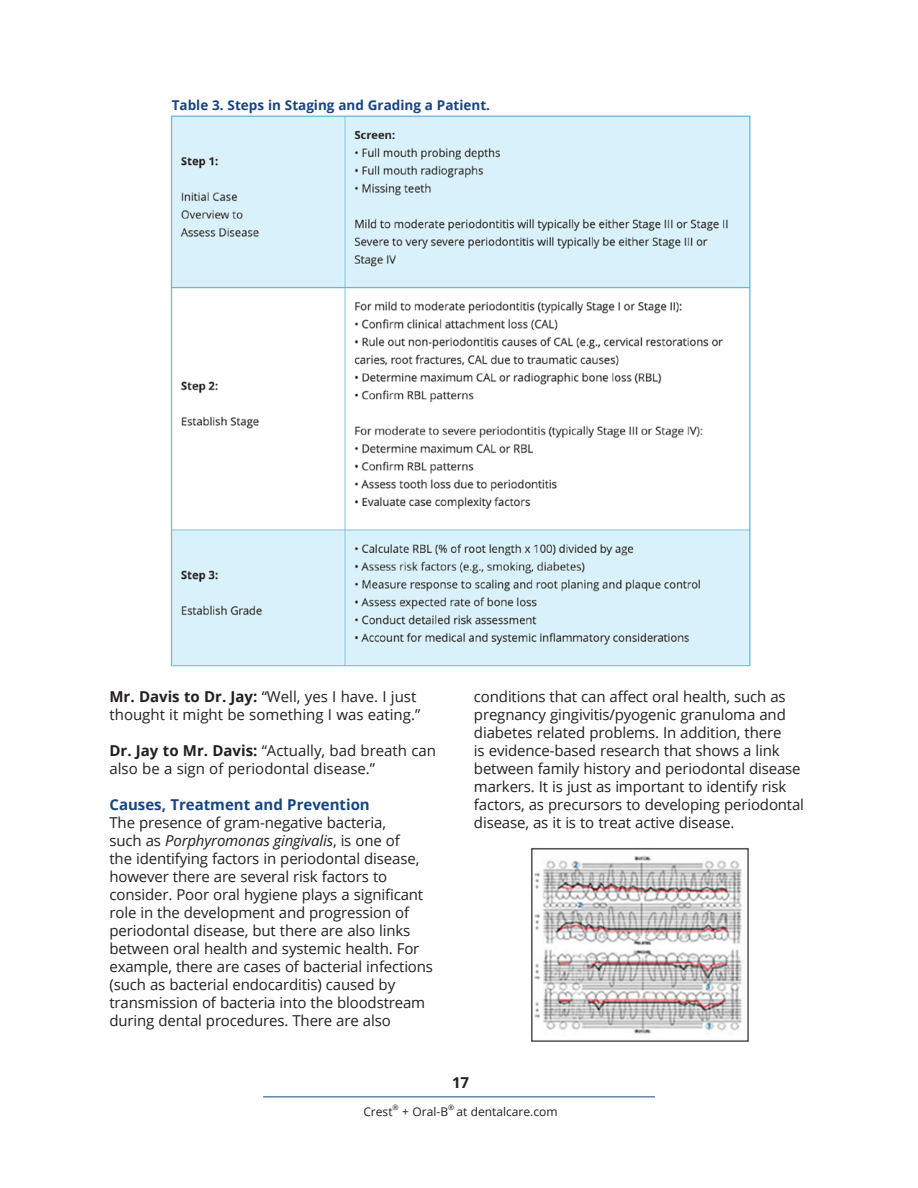
<style>
.page{position:relative;width:918px;height:1188px;background:#fff}
.page>*{position:absolute;margin:0;border:0;box-sizing:border-box;transform-origin:0 0}
.Main_Body{font:15px/18px "Open Sans";letter-spacing:-.01em;color:#231f20}
.Subhead{font:700 15px "Open Sans";color:#164481}
.t1{font:700 15px "Open Sans";color:#231f20}
.Figure{font:700 13.5px "Open Sans";color:#164481}
.t2{font:12px "Open Sans";color:#231f20}
.t3{font:7.5px "Open Sans";color:#231f20}
.s1{font-weight:700}
.s2{font-style:italic}
</style>
<div class="page">
<hr style="left:263px;top:1096px;width:392px;height:1px;background:#164481">
<img style="left:531px;top:848px;width:218px;height:194px">
<img style="left:170px;top:115px;width:581px;height:552px">
<p class="Figure" style="left:172px;top:95px;width:320px">Table 3. Steps in Staging and Grading a Patient.</p>
<p class="Main_Body" style="left:109px;top:687px;width:312px"><span class="s1">Mr. Davis to Dr. Jay:</span> “Well, yes I have. I just thought it might be something I was eating.”</p>
<p class="Main_Body" style="left:109px;top:741px;width:328px"><span class="s1">Dr. Jay to Mr. Davis:</span> “Actually, bad breath can also be a sign of periodontal disease.”</p>
<p class="Subhead" style="left:109px;top:794px;width:262px">Causes, Treatment and Prevention</p>
<p class="Main_Body" style="left:109px;top:813px;width:325px">The presence of gram-negative bacteria,<br>such as <span class="s2">Porphyromonas gingivalis</span>, is one of<br>the identifying factors in periodontal disease, however there are several risk factors to consider. Poor oral hygiene plays a significant role in the development and progression of periodontal disease, but there are also links between oral health and systemic health. For example, there are cases of bacterial infections (such as bacterial endocarditis) caused by transmission of bacteria into the bloodstream during dental procedures. There are also</p>
<p class="Main_Body" style="left:474px;top:687px;width:332px">conditions that can affect oral health, such as pregnancy gingivitis/pyogenic granuloma and diabetes related problems. In addition, there<br>is evidence-based research that shows a link between family history and periodontal disease markers. It is just as important to identify risk factors, as precursors to developing periodontal disease, as it is to treat active disease.</p>
<p class="t1" style="left:452px;top:1072px;width:19px">17</p>
<p class="t2" style="left:363px;top:1103px;width:31px">Crest</p>
<p class="t3" style="left:393px;top:1102px;width:8px">®</p>
<p class="t2" style="left:402px;top:1103px;width:47px">+ Oral-B</p>
<p class="t3" style="left:448px;top:1102px;width:8px">®</p>
<p class="t2" style="left:457px;top:1103px;width:103px">at dentalcare.com</p>
</div>
